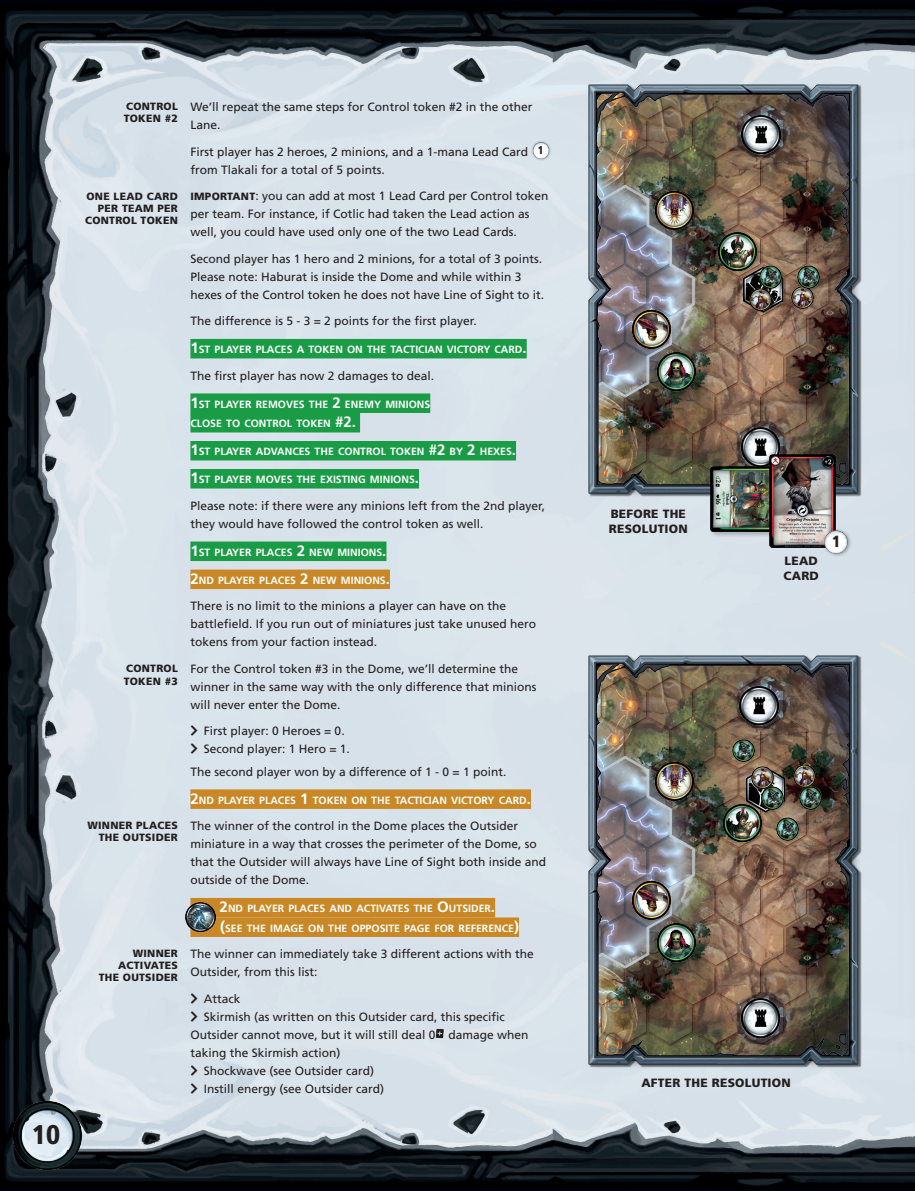
<style>
.page{position:relative;width:915px;height:1191px;background:#fff}
.page>*{position:absolute;margin:0;border:0;box-sizing:border-box;transform-origin:0 0}
.t1{font:900 condensed 27px "Frutiger LT Std";color:#231f20}
.t2{font:900 condensed 16.2px "Frutiger LT Std";color:#231f20}
.t3{font:12px/18px "Frutiger LT Std";color:#231f20}
.t4{font:900 12px/15px "Frutiger LT Std";letter-spacing:.02em;color:#231f20}
.t5{font:900 condensed 11.4px "Frutiger LT Std";color:#231f20}
.t6{font:700 10.5px/19.5px "Frutiger LT Std";color:#fff}
.t7{font:900 10.5px/12px "Frutiger LT Std";letter-spacing:.025em;color:#231f20;text-align:right}
.s1{font-weight:900;font-size:10.5px}
.s2{font-size:15px}
</style>
<div class="page">
<img style="left:0;top:3px;width:914px;height:1185px">
<img style="left:13px;top:1101px;width:69px;height:68px">
<div style="left:190px;top:339px;width:336px;height:19px;background:#1a9c46"></div>
<div style="left:190px;top:393px;width:240px;height:20px;background:#1a9c46"></div>
<div style="left:190px;top:413px;width:170px;height:19px;background:#1a9c46"></div>
<div style="left:190px;top:441px;width:326px;height:19px;background:#1a9c46"></div>
<div style="left:190px;top:469px;width:229px;height:19px;background:#1a9c46"></div>
<div style="left:190px;top:541px;width:196px;height:20px;background:#1a9c46"></div>
<div style="left:190px;top:569px;width:200px;height:20px;background:#c98825"></div>
<div style="left:190px;top:789px;width:341px;height:20px;background:#c98825"></div>
<div style="left:190px;top:898px;width:305px;height:19px;background:#c98825"></div>
<div style="left:190px;top:917px;width:329px;height:20px;background:#c98825"></div>
<div style="left:530px;top:141px;width:21px;height:21px;background:#231f20;opacity:.45"></div>
<img style="left:531px;top:142px;width:18px;height:17px">
<svg style="left:435px;top:1028px;width:10px;height:10px"></svg>
<img style="left:183px;top:899px;width:35px;height:35px">
<img style="left:587px;top:647px;width:273px;height:424px">
<img style="left:587px;top:77px;width:273px;height:423px">
<div style="left:708px;top:464px;width:101px;height:74px;background:#231f20;opacity:.3"></div>
<img style="left:707px;top:463px;width:58px;height:71px">
<img style="left:765px;top:451px;width:73px;height:99px">
<img style="left:819px;top:525px;width:33px;height:33px">
<svg style="left:191px;top:725px;width:6px;height:11px"></svg>
<svg style="left:191px;top:743px;width:6px;height:11px"></svg>
<svg style="left:191px;top:993px;width:6px;height:10px"></svg>
<svg style="left:191px;top:1011px;width:6px;height:10px"></svg>
<svg style="left:191px;top:1065px;width:6px;height:10px"></svg>
<svg style="left:191px;top:1083px;width:6px;height:10px"></svg>
<h1 class="t1" style="left:32px;top:1118px;width:30px">10</h1>
<p class="t7" style="left:124px;top:100px;width:56px;text-align:left">CONTROL<br>TOKEN #2</p>
<p class="t7" style="left:85px;top:191px;width:94px">ONE LEAD CARD<br>PER TEAM PER<br>CONTROL TOKEN</p>
<p class="t7" style="left:124px;top:663px;width:56px;text-align:left">CONTROL<br>TOKEN #3</p>
<p class="t7" style="left:87px;top:819px;width:92px">WINNER PLACES<br>THE OUTSIDER</p>
<p class="t7" style="left:99px;top:947px;width:81px">WINNER<br>ACTIVATES<br>THE OUTSIDER</p>
<p class="t3" style="left:190px;top:98px;width:343px">We’ll repeat the same steps for Control token #2 in the other<br>Lane.</p>
<p class="t3" style="left:190px;top:142px;width:339px">First player has 2 heroes, 2 minions, and a 1-mana Lead Card</p>
<p class="t5" style="left:537px;top:143px;width:7px">1</p>
<p class="t3" style="left:190px;top:160px;width:196px">from Tlakali for a total of 5 points.</p>
<p class="t3" style="left:190px;top:187px;width:359px"><span class="s1">IMPORTANT</span>: you can add at most 1 Lead Card per Control token per team. For instance, if Cotlic had taken the Lead action as well, you could have used only one of the two Lead Cards.</p>
<p class="t3" style="left:190px;top:249px;width:355px">Second player has 1 hero and 2 minions, for a total of 3 points.<br>Please note: Haburat is inside the Dome and while within 3 hexes of the Control token he does not have Line of Sight to it.</p>
<p class="t3" style="left:190px;top:312px;width:287px">The difference is 5 - 3 = 2 points for the first player.</p>
<p class="t6" style="left:190px;top:340px;width:338px"><span class="s2">1</span>ST PLAYER PLACES A TOKEN ON THE TACTICIAN VICTORY CARD<span class="s2">.</span></p>
<p class="t3" style="left:190px;top:366px;width:245px">The first player has now 2 damages to deal.</p>
<p class="t6" style="left:190px;top:394px;width:241px"><span class="s2">1</span>ST PLAYER REMOVES THE <span class="s2">2</span> ENEMY MINIONS<br>CLOSE TO CONTROL TOKEN <span class="s2">#2.</span></p>
<p class="t6" style="left:190px;top:442px;width:327px"><span class="s2">1</span>ST PLAYER ADVANCES THE CONTROL TOKEN <span class="s2">#2</span> BY <span class="s2">2</span> HEXES<span class="s2">.</span></p>
<p class="t6" style="left:190px;top:470px;width:230px"><span class="s2">1</span>ST PLAYER MOVES THE EXISTING MINIONS<span class="s2">.</span></p>
<p class="t3" style="left:190px;top:496px;width:356px">Please note: if there were any minions left from the 2nd player, they would have followed the control token as well.</p>
<p class="t6" style="left:190px;top:542px;width:197px"><span class="s2">1</span>ST PLAYER PLACES <span class="s2">2</span> NEW MINIONS<span class="s2">.</span></p>
<p class="t6" style="left:190px;top:570px;width:201px"><span class="s2">2</span>ND PLAYER PLACES <span class="s2">2</span> NEW MINIONS<span class="s2">.</span></p>
<p class="t3" style="left:190px;top:597px;width:347px">There is no limit to the minions a player can have on the battlefield. If you run out of miniatures just take unused hero tokens from your faction instead.</p>
<p class="t3" style="left:190px;top:659px;width:347px">For the Control token #3 in the Dome, we’ll determine the winner in the same way with the only difference that minions will never enter the Dome.</p>
<p class="t3" style="left:204px;top:722px;width:142px">First player: 0 Heroes = 0.</p>
<p class="t3" style="left:204px;top:740px;width:147px">Second player: 1 Hero = 1.</p>
<p class="t3" style="left:190px;top:762px;width:317px">The second player won by a difference of 1 - 0 = 1 point.</p>
<p class="t6" style="left:190px;top:790px;width:342px"><span class="s2">2</span>ND PLAYER PLACES <span class="s2">1</span> TOKEN ON THE TACTICIAN VICTORY CARD<span class="s2">.</span></p>
<p class="t3" style="left:190px;top:817px;width:357px">The winner of the control in the Dome places the Outsider miniature in a way that crosses the perimeter of the Dome, so that the Outsider will always have Line of Sight both inside and outside of the Dome.</p>
<p class="t6" style="left:219px;top:899px;width:301px"><span class="s2">2</span>ND PLAYER PLACES AND ACTIVATES THE <span class="s2">O</span>UTSIDER<span class="s2">. (</span>SEE THE IMAGE ON THE OPPOSITE PAGE FOR REFERENCE<span class="s2">)</span></p>
<p class="t3" style="left:190px;top:945px;width:345px">The winner can immediately take 3 different actions with the<br>Outsider, from this list:</p>
<p class="t3" style="left:204px;top:989px;width:38px">Attack</p>
<p class="t3" style="left:190px;top:1007px;width:339px;text-indent:14px">Skirmish (as written on this Outsider card, this specific<br>Outsider cannot move, but it will still deal 0 damage when taking the Skirmish action)</p>
<p class="t3" style="left:204px;top:1061px;width:172px">Shockwave (see Outsider card)</p>
<p class="t3" style="left:204px;top:1079px;width:182px">Instill energy (see Outsider card)</p>
<p class="t4" style="left:608px;top:506px;width:80px">BEFORE THE<br>RESOLUTION</p>
<p class="t4" style="left:784px;top:553px;width:35px">LEAD</p>
<p class="t4" style="left:783px;top:568px;width:37px">CARD</p>
<p class="t2" style="left:831px;top:531px;width:10px">1</p>
<p class="t4" style="left:641px;top:1075px;width:151px">AFTER THE RESOLUTION</p>
</div>
